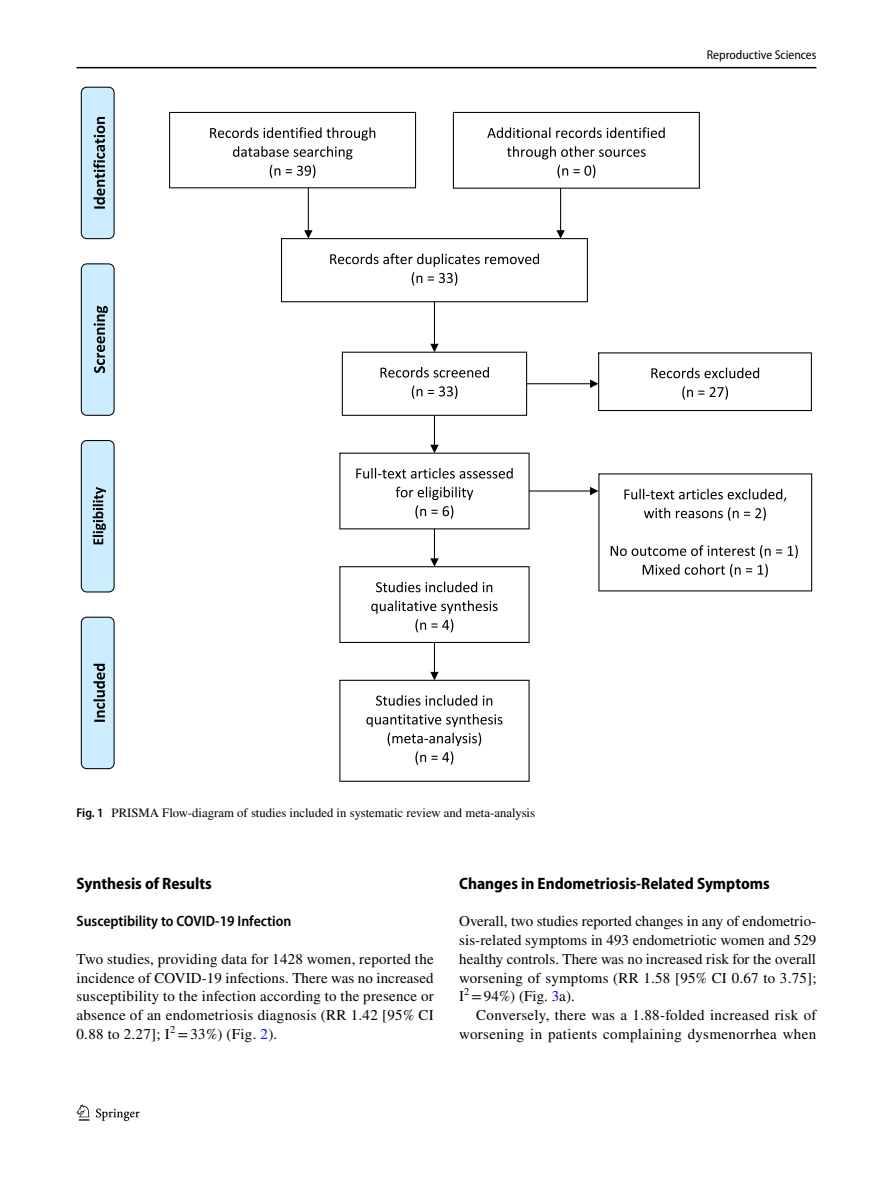
<style>
.page{position:relative;width:893px;height:1187px;background:#fff}
.page>*{position:absolute;margin:0;border:0;box-sizing:border-box;transform-origin:0 0}
.t1{font:700 semi-condensed 16.5px "Myriad Pro";color:#000}
.t2{font:15px/18.8px "STIX";letter-spacing:.02em;color:#000;text-align:justify}
.t3{font:600 semi-condensed 15px "Myriad Pro";color:#000}
.t4{font:12.75px "STIX";color:#000}
.t5{font:semi-condensed 12.75px "Myriad Pro";color:#000}
.s1{font-family:"Myriad Pro";font-weight:600;font-stretch:semi-condensed}
.s2{color:#00f}
</style>
<div class="page">
<hr style="left:77px;top:67px;width:739px;height:1px;background:#000">
<svg style="left:77px;top:1104px;width:12px;height:16px"></svg>
<svg style="left:96px;top:1108px;width:44px;height:12px"></svg>
<svg style="left:81px;top:263px;width:34px;height:153px;background:#b3cede"></svg>
<svg style="left:81px;top:616px;width:34px;height:153px;background:#b4cfe0"></svg>
<svg style="left:81px;top:440px;width:34px;height:152px;background:#b4cfe0"></svg>
<svg style="left:81px;top:87px;width:34px;height:152px;background:#aec9d9"></svg>
<svg style="left:169px;top:112px;width:643px;height:669px"></svg>
<p class="t5" style="left:707px;top:48px;width:111px">Reproductive Sciences</p>
<p class="t4" style="left:77px;top:803px;width:460px"><span class="s1">Fig. 1</span> PRISMA Flow-diagram of studies included in systematic review and meta-analysis</p>
<p class="t1" style="left:77px;top:873px;width:137px">Synthesis of Results</p>
<p class="t3" style="left:77px;top:912px;width:216px">Susceptibility to COVID‑19 Infection</p>
<p class="t2" style="left:77px;top:950px;width:359px">Two studies, providing data for 1428 women, reported the incidence of COVID-19 infections. There was no increased susceptibility to the infection according to the presence or absence of an endometriosis diagnosis (RR 1.42 [95% CI 0.88 to 2.27]; I<sup>2</sup> =33%) (Fig. <span class="s2">2</span>).</p>
<p class="t1" style="left:459px;top:873px;width:312px">Changes in Endometriosis‑Related Symptoms</p>
<p class="t2" style="left:459px;top:912px;width:359px">Overall, two studies reported changes in any of endometrio&shy;sis-related symptoms in 493 endometriotic women and 529 healthy controls. There was no increased risk for the overall worsening of symptoms (RR 1.58 [95% CI 0.67 to 3.75]; I<sup>2</sup> =94%) (Fig. <span class="s2">3</span>a).</p>
<p class="t2" style="left:459px;top:1006px;width:359px;text-align:right">Conversely, there was a 1.88-folded increased risk of worsening in patients complaining dysmenorrhea when</p>
</div>
